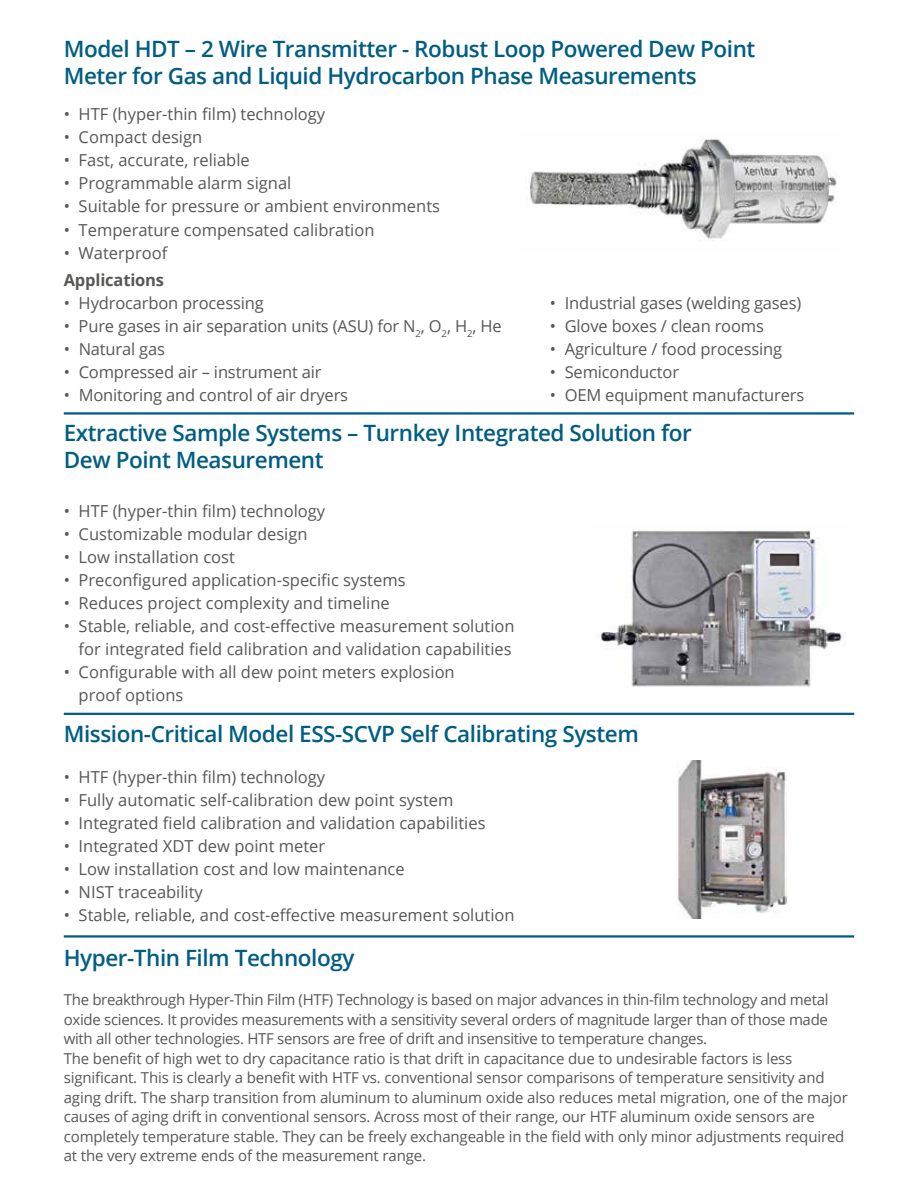
<style>
.page{position:relative;width:918px;height:1188px;background:#fff}
.page>*{position:absolute;margin:0;border:0;box-sizing:border-box;transform-origin:0 0}
.t1{font:600 22.5px/27px "Open Sans";letter-spacing:-.02em;color:#005d82}
.t2{font:16.5px/23.1px "Open Sans";color:#575756;text-align:right}
.t3{font:700 16.5px "Open Sans";letter-spacing:-.01em;color:#575756}
.t4{font:15px/19.5px "Open Sans";letter-spacing:-.01em;color:#575756}
</style>
<div class="page">
<hr style="left:64px;top:412px;width:790px;height:3px;background:#005d82">
<hr style="left:64px;top:713px;width:790px;height:2px;background:#005d82">
<hr style="left:64px;top:935px;width:790px;height:3px;background:#005d82">
<img style="left:530px;top:138px;width:307px;height:101px">
<img style="left:600px;top:529px;width:245px;height:158px">
<img style="left:677px;top:760px;width:110px;height:159px">
<h1 class="t1" style="left:64px;top:35px;width:693px">Model HDT – 2 Wire Transmitter - Robust Loop Powered Dew Point<br>Meter for Gas and Liquid Hydrocarbon Phase Measurements</h1>
<p class="t2" style="left:64px;top:102px;width:263px">• HTF (hyper-thin film) technology</p>
<p class="t2" style="left:64px;top:125px;width:140px">• Compact design</p>
<p class="t2" style="left:64px;top:148px;width:187px">• Fast, accurate, reliable</p>
<p class="t2" style="left:64px;top:171px;width:229px">• Programmable alarm signal</p>
<p class="t2" style="left:64px;top:194px;width:378px">• Suitable for pressure or ambient environments</p>
<p class="t2" style="left:64px;top:218px;width:312px">• Temperature compensated calibration</p>
<p class="t2" style="left:64px;top:241px;width:105px">• Waterproof</p>
<p class="t3" style="left:64px;top:268px;width:102px">Applications</p>
<p class="t2" style="left:64px;top:291px;width:201px">• Hydrocarbon processing</p>
<p class="t2" style="left:64px;top:314px;width:439px">• Pure gases in air separation units (ASU) for N<sub>2</sub>, O<sub>2</sub>, H<sub>2</sub>, He</p>
<p class="t2" style="left:64px;top:337px;width:103px">• Natural gas</p>
<p class="t2" style="left:64px;top:360px;width:259px">• Compressed air – instrument air</p>
<p class="t2" style="left:64px;top:383px;width:286px">• Monitoring and control of air dryers</p>
<p class="t2" style="left:550px;top:291px;width:253px">• Industrial gases (welding gases)</p>
<p class="t2" style="left:550px;top:314px;width:216px">• Glove boxes / clean rooms</p>
<p class="t2" style="left:550px;top:337px;width:234px">• Agriculture / food processing</p>
<p class="t2" style="left:550px;top:360px;width:131px">• Semiconductor</p>
<p class="t2" style="left:550px;top:383px;width:256px">• OEM equipment manufacturers</p>
<h1 class="t1" style="left:64px;top:419px;width:630px">Extractive Sample Systems – Turnkey Integrated Solution for<br>Dew Point Measurement</h1>
<p class="t2" style="left:64px;top:499px;width:263px">• HTF (hyper-thin film) technology</p>
<p class="t2" style="left:64px;top:522px;width:245px">• Customizable modular design</p>
<p class="t2" style="left:64px;top:545px;width:173px">• Low installation cost</p>
<p class="t2" style="left:64px;top:568px;width:343px">• Preconfigured application-specific systems</p>
<p class="t2" style="left:64px;top:591px;width:328px">• Reduces project complexity and timeline</p>
<p class="t2" style="left:64px;top:614px;width:452px">• Stable, reliable, and cost-effective measurement solution for integrated field calibration and validation capabilities</p>
<p class="t2" style="left:79px;top:660px;width:378px;text-align:left;text-indent:-15px">• Configurable with all dew point meters explosion proof options</p>
<h1 class="t1" style="left:64px;top:720px;width:577px">Mission-Critical Model ESS-SCVP Self Calibrating System</h1>
<p class="t2" style="left:64px;top:765px;width:263px">• HTF (hyper-thin film) technology</p>
<p class="t2" style="left:64px;top:788px;width:391px">• Fully automatic self-calibration dew point system</p>
<p class="t2" style="left:64px;top:811px;width:423px">• Integrated field calibration and validation capabilities</p>
<p class="t2" style="left:64px;top:834px;width:263px">• Integrated XDT dew point meter</p>
<p class="t2" style="left:64px;top:857px;width:342px">• Low installation cost and low maintenance</p>
<p class="t2" style="left:64px;top:880px;width:141px">• NIST traceability</p>
<p class="t2" style="left:64px;top:903px;width:452px">• Stable, reliable, and cost-effective measurement solution</p>
<h1 class="t1" style="left:64px;top:944px;width:292px">Hyper-Thin Film Technology</h1>
<p class="t4" style="left:64px;top:990px;width:786px">The breakthrough Hyper-Thin Film (HTF) Technology is based on major advances in thin-film technology and metal oxide sciences. It provides measurements with a sensitivity several orders of magnitude larger than of those made with all other technologies. HTF sensors are free of drift and insensitive to temperature changes.<br>The benefit of high wet to dry capacitance ratio is that drift in capacitance due to undesirable factors is less significant. This is clearly a benefit with HTF vs. conventional sensor comparisons of temperature sensitivity and aging drift. The sharp transition from aluminum to aluminum oxide also reduces metal migration, one of the major causes of aging drift in conventional sensors. Across most of their range, our HTF aluminum oxide sensors are completely temperature stable. They can be freely exchangeable in the field with only minor adjustments required at the very extreme ends of the measurement range.</p>
</div>
